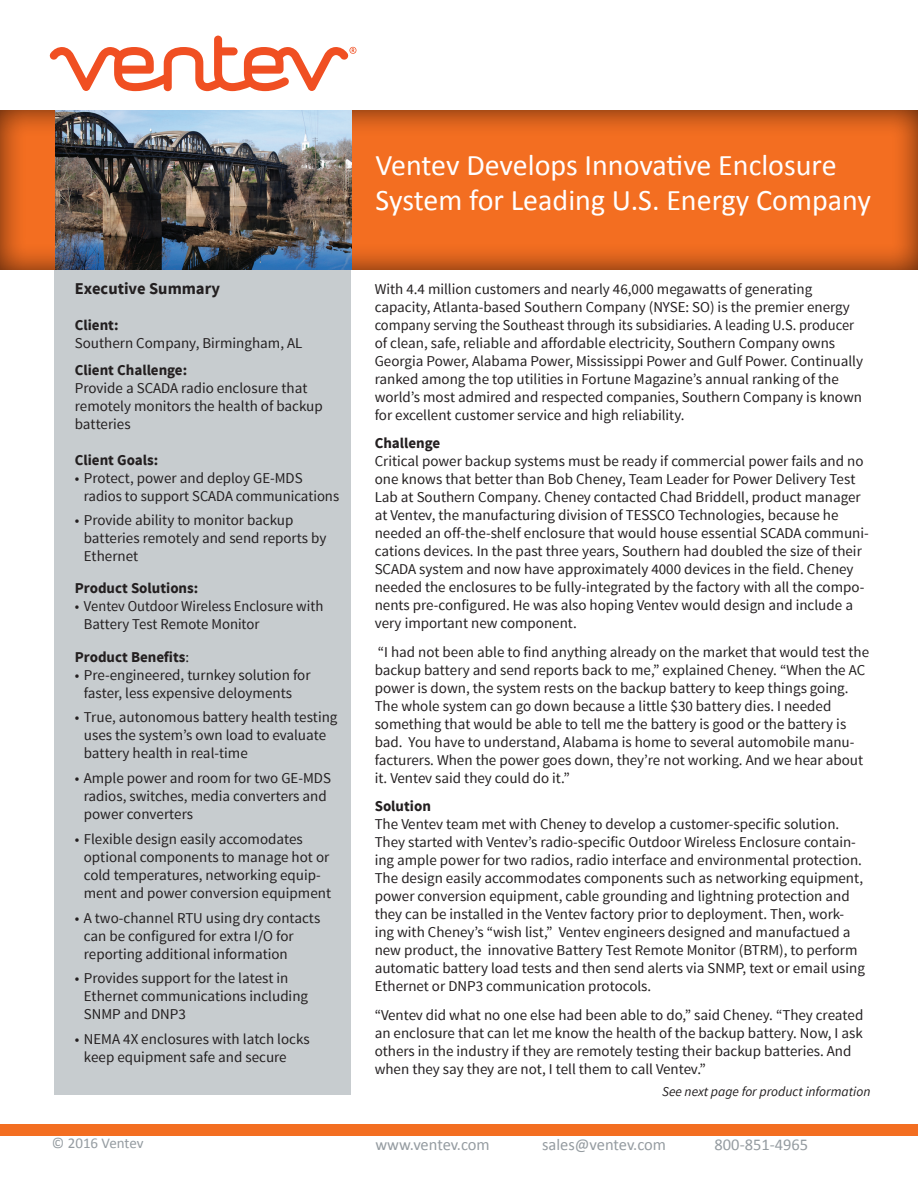
<style>
.page{position:relative;width:918px;height:1188px;background:#fff}
.page>*{position:absolute;margin:0;border:0;box-sizing:border-box;transform-origin:0 0}
.t1{font:30px/34.5px "Calibri";color:#fff}
.t2{font:16.5px "Calibri";color:#959ca1}
.t3{font:700 16.5px "Source Sans Pro";color:#231f20}
.t4{font:15px/18px "Source Sans Pro";color:#231f20}
.t5{font:700 15px "Source Sans Pro";color:#231f20}
.t6{font:15px "Calibri";letter-spacing:-.005em;color:#959ca1}
.t7{font:italic 13.5px "Source Sans Pro";color:#231f20}
.s1{font-weight:400}
</style>
<div class="page">
<div style="left:54px;top:264px;width:297px;height:831px;background:#c7cccf"></div>
<div style="left:0;top:104px;width:918px;height:168px;background:#231f20;opacity:.75"></div>
<img style="left:55px;top:110px;width:296px;height:159px">
<div style="left:0;top:1124px;width:918px;height:11px;background:#f36e21"></div>
<svg style="left:50px;top:36px;width:306px;height:55px"></svg>
<p class="t3" style="left:75px;top:282px;width:147px">Executive Summary</p>
<p class="t5" style="left:75px;top:319px;width:45px">Client:</p>
<p class="t4" style="left:75px;top:336px;width:229px">Southern Company, Birmingham, AL</p>
<p class="t5" style="left:75px;top:364px;width:114px">Client Challenge:</p>
<p class="t4" style="left:75px;top:381px;width:250px">Provide a SCADA radio enclosure that remotely monitors the health of backup batteries</p>
<p class="t5" style="left:75px;top:454px;width:85px">Client Goals:</p>
<p class="t4" style="left:84px;top:471px;width:257px;text-indent:-9px">• Protect, power and deploy GE-MDS radios to support SCADA communications</p>
<p class="t4" style="left:84px;top:512px;width:244px;text-indent:-9px">• Provide ability to monitor backup batteries remotely and send reports by<br>Ethernet</p>
<p class="t5" style="left:75px;top:582px;width:125px">Product Solutions:</p>
<p class="t4" style="left:84px;top:598px;width:241px;text-indent:-9px">• Ventev Outdoor Wireless Enclosure with<br>Battery Test Remote Monitor</p>
<p class="t5" style="left:75px;top:650px;width:116px">Product Benefits<span class="s1">:</span></p>
<p class="t4" style="left:84px;top:667px;width:228px;text-indent:-9px">• Pre-engineered, turnkey solution for faster, less expensive deloyments</p>
<p class="t4" style="left:84px;top:710px;width:255px;text-indent:-9px">• True, autonomous battery health testing uses the system’s own load to evaluate battery health in real-time</p>
<p class="t4" style="left:84px;top:770px;width:249px;text-indent:-9px">• Ample power and room for two GE-MDS radios, switches, media converters and power converters</p>
<p class="t4" style="left:84px;top:831px;width:249px;text-indent:-9px">• Flexible design easily accomodates optional components to manage hot or cold temperatures, networking equip&shy;ment and power conversion equipment</p>
<p class="t4" style="left:84px;top:910px;width:238px;text-indent:-9px">• A two-channel RTU using dry contacts can be configured for extra I/O for reporting additional information</p>
<p class="t4" style="left:84px;top:971px;width:226px;text-indent:-9px">• Provides support for the latest in<br>Ethernet communications including<br>SNMP and DNP3</p>
<p class="t4" style="left:84px;top:1031px;width:227px;text-indent:-9px">• NEMA 4X enclosures with latch locks keep equipment safe and secure</p>
<h1 class="t1" style="left:376px;top:148px;width:497px">Ventev Develops Innovative Enclosure<br>System for Leading U.S. Energy Company</h1>
<p class="t4" style="left:375px;top:281px;width:490px">With 4.4 million customers and nearly 46,000 megawatts of generating capacity, Atlanta-based Southern Company (NYSE: SO) is the premier energy company serving the Southeast through its subsidiaries. A leading U.S. producer of clean, safe, reliable and affordable electricity, Southern Company owns Georgia Power, Alabama Power, Mississippi Power and Gulf Power. Continually ranked among the top utilities in Fortune Magazine’s annual ranking of the world’s most admired and respected companies, Southern Company is known for excellent customer service and high reliability.</p>
<p class="t5" style="left:375px;top:437px;width:67px">Challenge</p>
<p class="t4" style="left:375px;top:454px;width:496px">Critical power backup systems must be ready if commercial power fails and no one knows that better than Bob Cheney, Team Leader for Power Delivery Test Lab at Southern Company. Cheney contacted Chad Briddell, product manager at Ventev, the manufacturing division of TESSCO Technologies, because he needed an off-the-shelf enclosure that would house essential SCADA communi&shy;cations devices. In the past three years, Southern had doubled the size of their SCADA system and now have approximately 4000 devices in the field. Cheney needed the enclosures to be fully-integrated by the factory with all the compo&shy;nents pre-configured. He was also hoping Ventev would design and include a very important new component.</p>
<p class="t4" style="left:375px;top:644px;width:496px">“I had not been able to find anything already on the market that would test the backup battery and send reports back to me,” explained Cheney. “When the AC power is down, the system rests on the backup battery to keep things going.<br>The whole system can go down because a little $30 battery dies. I needed something that would be able to tell me the battery is good or the battery is bad. You have to understand, Alabama is home to several automobile manu&shy;facturers. When the power goes down, they’re not working. And we hear about it. Ventev said they could do it.”</p>
<p class="t5" style="left:375px;top:800px;width:58px">Solution</p>
<p class="t4" style="left:375px;top:817px;width:492px">The Ventev team met with Cheney to develop a customer-specific solution.<br>They started with Ventev’s radio-specific Outdoor Wireless Enclosure contain&shy;ing ample power for two radios, radio interface and environmental protection.<br>The design easily accommodates components such as networking equipment, power conversion equipment, cable grounding and lightning protection and they can be installed in the Ventev factory prior to deployment. Then, work&shy;ing with Cheney’s “wish list,” Ventev engineers designed and manufactued a new product, the innovative Battery Test Remote Monitor (BTRM), to perform automatic battery load tests and then send alerts via SNMP, text or email using Ethernet or DNP3 communication protocols.</p>
<p class="t4" style="left:375px;top:1007px;width:490px">“Ventev did what no one else had been able to do,” said Cheney. “They created an enclosure that can let me know the health of the backup battery. Now, I ask others in the industry if they are remotely testing their backup batteries. And when they say they are not, I tell them to call Ventev.”</p>
<p class="t7" style="left:662px;top:1086px;width:210px">See next page for product information</p>
<p class="t6" style="left:52px;top:1134px;width:93px">© 2016 Ventev</p>
<p class="t2" style="left:375px;top:1134px;width:116px">www.ventev.com</p>
<p class="t2" style="left:542px;top:1134px;width:126px">sales@ventev.com</p>
<p class="t2" style="left:715px;top:1134px;width:95px">800-851-4965</p>
</div>
